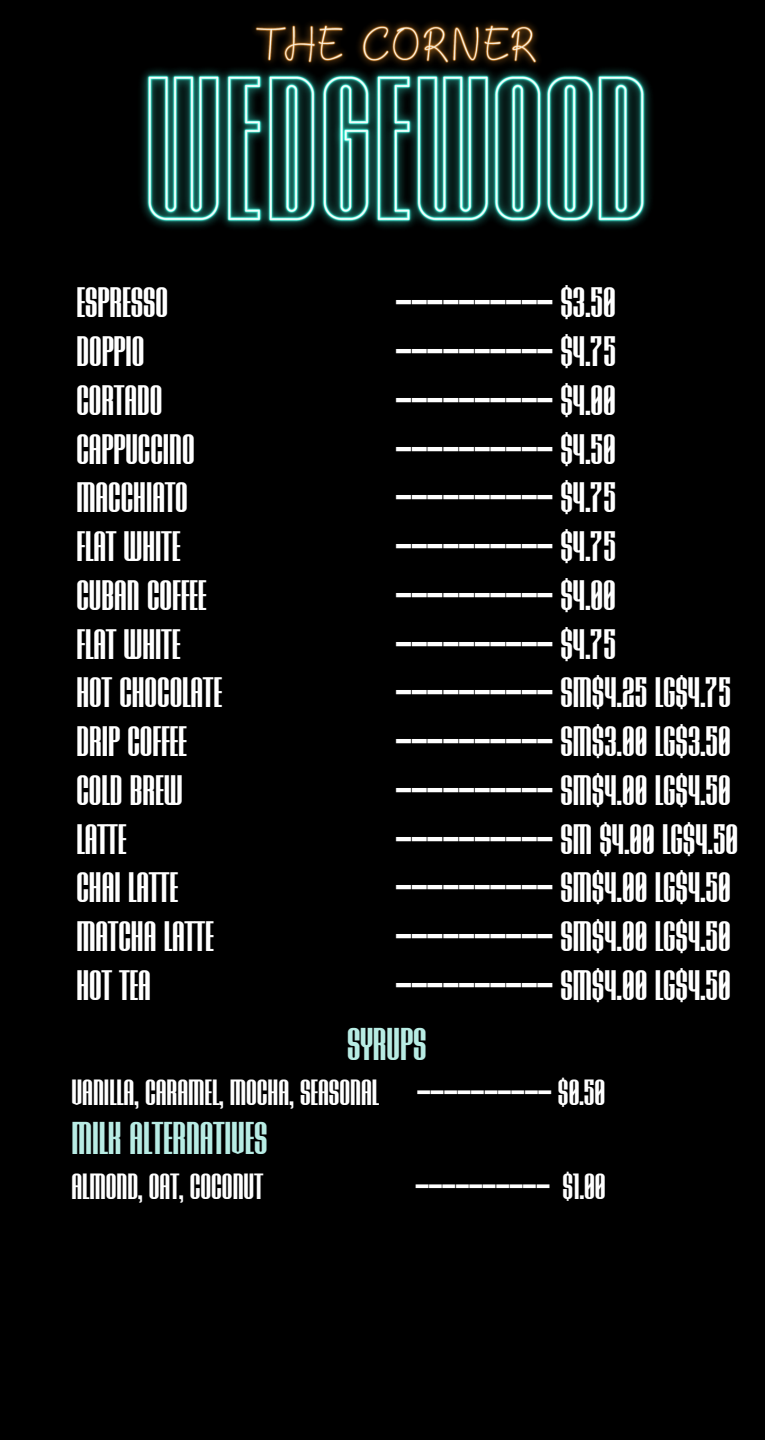
<style>
.page{position:relative;width:765px;height:1440px;background:#000}
.page>*{position:absolute;margin:0;border:0;box-sizing:border-box;transform-origin:0 0}
.t1{font:37.8px "Bosque Line";color:#b8ece4}
.t2{font:35px/48.8px "Bosque Line";color:#fff}
.t3{font:29.9px "Bosque Line";color:#fff}
</style>
<div class="page">
<img style="left:141px;top:21px;width:510px;height:207px">
<h1 class="t2" style="left:76px;top:281px;width:147px">ESPRESSO<br>DOPPIO<br>CORTADO<br>CAPPUCCINO<br>MACCHIATO<br>FLAT WHITE<br>CUBAN COFFEE<br>FLAT WHITE<br>HOT CHOCOLATE<br>DRIP COFFEE<br>COLD BREW<br>LATTE<br>CHAI LATTE<br>MATCHA LATTE<br>HOT TEA</h1>
<h1 class="t2" style="left:396px;top:281px;width:344px">---------- $3.50 ---------- $4.75 ---------- $4.00 ---------- $4.50 ---------- $4.75 ---------- $4.75 ---------- $4.00 ---------- $4.75 ---------- SM$4.25 LG$4.75 ---------- SM$3.00 LG$3.50 ---------- SM$4.00 LG$4.50 ---------- SM $4.00 LG$4.50 ---------- SM$4.00 LG$4.50 ---------- SM$4.00 LG$4.50 ---------- SM$4.00 LG$4.50</h1>
<p class="t1" style="left:347px;top:1026px;width:81px">SYRUPS</p>
<p class="t3" style="left:71px;top:1078px;width:309px">VANILLA, CARAMEL, MOCHA, SEASONAL</p>
<p class="t3" style="left:417px;top:1078px;width:190px">---------- $0.50</p>
<p class="t1" style="left:71px;top:1120px;width:198px">MILK ALTERNATIVES</p>
<p class="t3" style="left:71px;top:1172px;width:193px">ALMOND, OAT, COCONUT</p>
<p class="t3" style="left:415px;top:1172px;width:192px">---------- $1.00</p>
</div>
